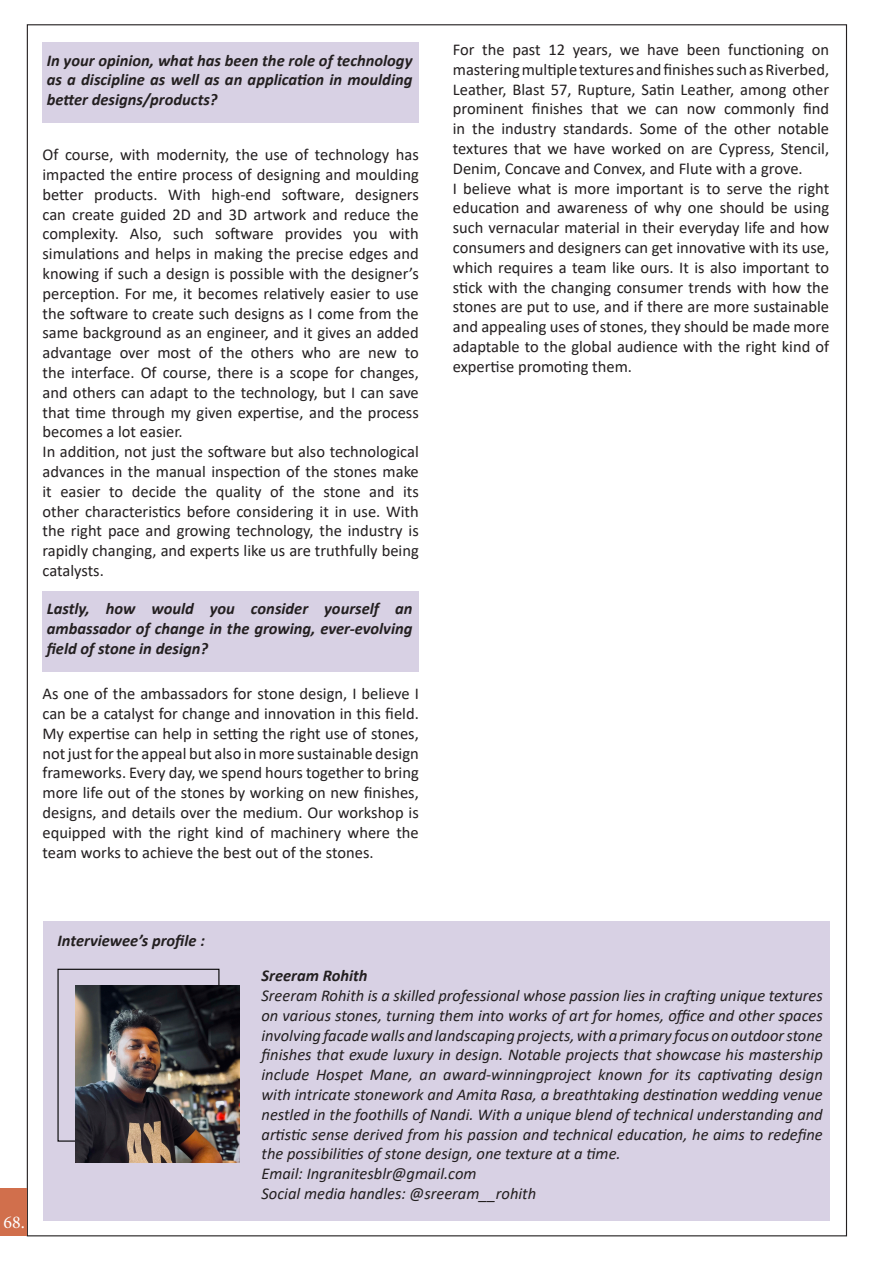
<style>
.page{position:relative;width:893px;height:1263px;background:#fff}
.page>*{position:absolute;margin:0;border:0;box-sizing:border-box;transform-origin:0 0}
.t1{font:18px "Minion Pro";color:#fff}
.t2{font:16.5px/19.8px "Calibri";color:#231f20;text-align:justify}
.t3{font:italic 16.5px/19.8px "Calibri";color:#231f20;text-align:justify}
.t4{font:italic 700 16.5px/19.8px "Calibri";color:#231f20;text-align:justify}
</style>
<div class="page">
<div style="left:0;top:1188px;width:27px;height:48px;background:#d16f4c"></div>
<div style="left:43px;top:43px;width:376px;height:80px;background:#d8d1e4"></div>
<div style="left:43px;top:591px;width:376px;height:81px;background:#d8d1e4"></div>
<div style="left:44px;top:921px;width:786px;height:299px;background:#d8d1e4"></div>
<div style="left:57px;top:969px;width:162px;height:172px;border:1px solid #000"></div>
<img style="left:76px;top:985px;width:164px;height:177px">
<p class="t4" style="left:47px;top:50px;width:367px">In your opinion, what has been the role of technology as a discipline as well as an application in moulding better designs/products?</p>
<p class="t2" style="left:43px;top:144px;width:378px">Of course, with modernity, the use of technology has impacted the entire process of designing and moulding better products. With high-end software, designers can create guided 2D and 3D artwork and reduce the complexity. Also, such software provides you with simulations and helps in making the precise edges and knowing if such a design is possible with the designer’s perception. For me, it becomes relatively easier to use the software to create such designs as I come from the same background as an engineer, and it gives an added advantage over most of the others who are new to the interface. Of course, there is a scope for changes, and others can adapt to the technology, but I can save that time through my given expertise, and the process becomes a lot easier.</p>
<p class="t2" style="left:43px;top:441px;width:378px">In addition, not just the software but also technological advances in the manual inspection of the stones make it easier to decide the quality of the stone and its other characteristics before considering it in use. With the right pace and growing technology, the industry is rapidly changing, and experts like us are truthfully being catalysts.</p>
<p class="t4" style="left:47px;top:598px;width:367px">Lastly, how would you consider yourself an ambassador of change in the growing, ever-evolving field of stone in design?</p>
<p class="t2" style="left:43px;top:683px;width:378px">As one of the ambassadors for stone design, I believe I can be a catalyst for change and innovation in this field.<br>My expertise can help in setting the right use of stones, not just for the appeal but also in more sustainable design frameworks. Every day, we spend hours together to bring more life out of the stones by working on new finishes, designs, and details over the medium. Our workshop is equipped with the right kind of machinery where the team works to achieve the best out of the stones.</p>
<p class="t2" style="left:453px;top:39px;width:378px">For the past 12 years, we have been functioning on mastering multiple textures and finishes such as Riverbed, Leather, Blast 57, Rupture, Satin Leather, among other prominent finishes that we can now commonly find in the industry standards. Some of the other notable textures that we have worked on are Cypress, Stencil, Denim, Concave and Convex, and Flute with a grove.</p>
<p class="t2" style="left:453px;top:178px;width:378px">I believe what is more important is to serve the right education and awareness of why one should be using such vernacular material in their everyday life and how consumers and designers can get innovative with its use, which requires a team like ours. It is also important to stick with the changing consumer trends with how the stones are put to use, and if there are more sustainable and appealing uses of stones, they should be made more adaptable to the global audience with the right kind of expertise promoting them.</p>
<p class="t4" style="left:57px;top:930px;width:149px">Interviewee’s profile :</p>
<p class="t1" style="left:3px;top:1210px;width:23px">68.</p>
<p class="t4" style="left:261px;top:965px;width:108px">Sreeram Rohith</p>
<p class="t3" style="left:261px;top:985px;width:563px">Sreeram Rohith is a skilled professional whose passion lies in crafting unique textures on various stones, turning them into works of art for homes, office and other spaces involving facade walls and landscaping projects, with a primary focus on outdoor stone finishes that exude luxury in design. Notable projects that showcase his mastership include Hospet Mane, an award-winningproject known for its captivating design with intricate stonework and Amita Rasa, a breathtaking destination wedding venue nestled in the foothills of Nandi. With a unique blend of technical understanding and artistic sense derived from his passion and technical education, he aims to redefine the possibilities of stone design, one texture at a time.</p>
<p class="t3" style="left:261px;top:1163px;width:217px">Email: Ingranitesblr@gmail.com</p>
<p class="t3" style="left:261px;top:1183px;width:276px">Social media handles: @sreeram__rohith</p>
</div>
